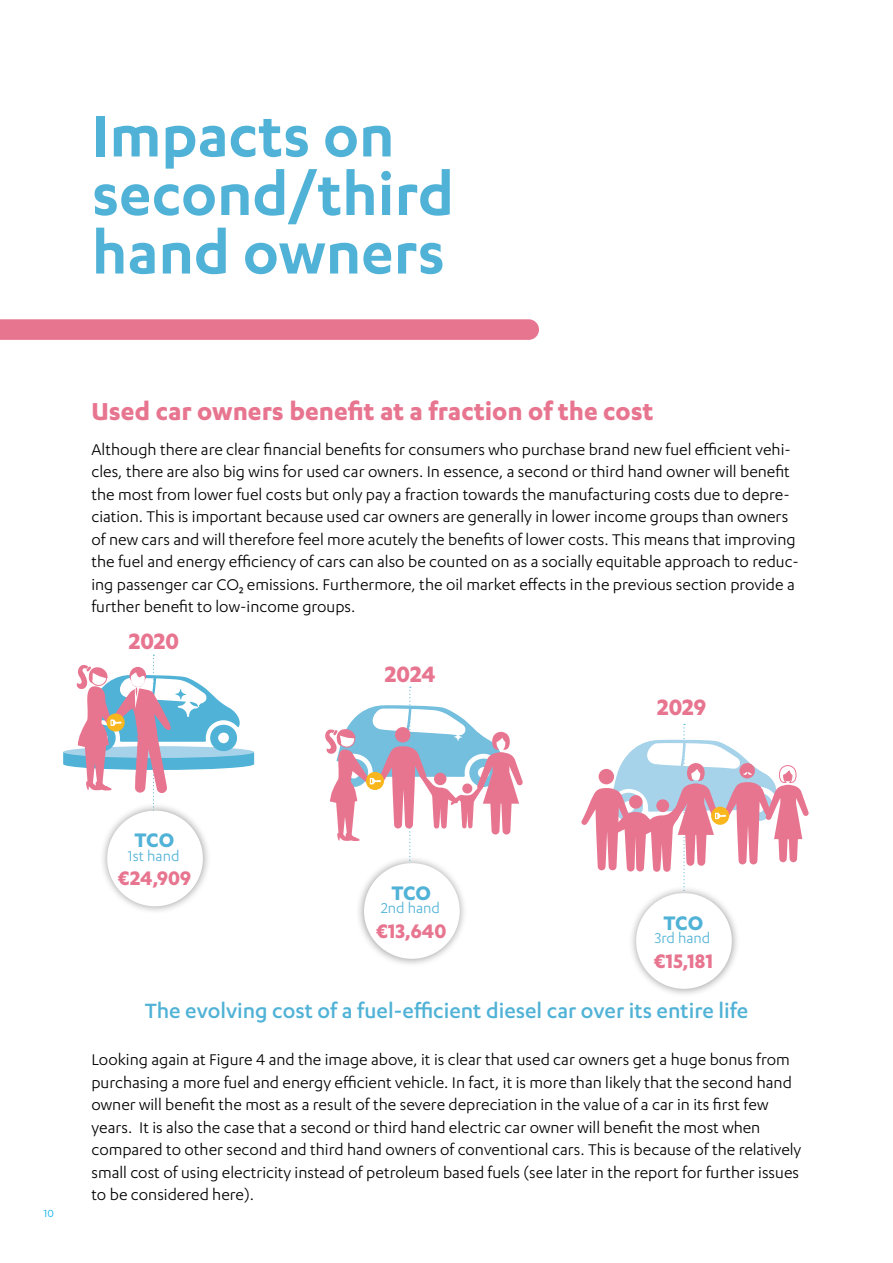
<style>
.page{position:relative;width:893px;height:1263px;background:#fff}
.page>*{position:absolute;margin:0;border:0;box-sizing:border-box;transform-origin:0 0}
.t1{font:600 67.5px/58.5px "Karbon";color:#50b2d6}
.t2{font:700 28.5px "Karbon";color:#e87590}
.t3{font:700 25.8px "Karbon";color:#e87590}
.t4{font:500 24px "Karbon";color:#50b2d6}
.t5{font:700 22.8px "Karbon";color:#e87590}
.t6{font:700 22.8px "Karbon";letter-spacing:-.01em;color:#50b2d6}
.t7{font:18px/22.5px "Karbon";color:#000}
.t8{font:16.5px "Karbon";color:#50b2d6}
.t9{font:12px "Karbon";color:#00aeef}
</style>
<div class="page">
<svg style="left:0;top:319px;width:539px;height:21px;background:#e87892"></svg>
<div style="left:99px;top:802px;width:113px;height:113px;background:#000;opacity:.4"></div>
<div style="left:107px;top:811px;width:96px;height:95px;background:#fff;border-radius:50%"></div>
<div style="left:356px;top:855px;width:112px;height:112px;background:#000;opacity:.4"></div>
<div style="left:364px;top:863px;width:96px;height:96px;background:#fff;border-radius:50%"></div>
<div style="left:628px;top:885px;width:113px;height:112px;background:#000;opacity:.4"></div>
<div style="left:636px;top:893px;width:96px;height:96px;background:#fff;border-radius:50%"></div>
<svg style="left:63px;top:655px;width:191px;height:231px"></svg>
<svg style="left:325px;top:687px;width:198px;height:231px"></svg>
<svg style="left:581px;top:724px;width:228px;height:231px"></svg>
<h1 class="t1" style="left:92px;top:104px;width:364px">Impacts on second/third hand owners</h1>
<h2 class="t2" style="left:91px;top:395px;width:563px">Used car owners benefit at a fraction of the cost</h2>
<p class="t7" style="left:91px;top:438px;width:709px">Although there are clear financial benefits for consumers who purchase brand new fuel efficient vehi&shy;cles, there are also big wins for used car owners. In essence, a second or third hand owner will benefit the most from lower fuel costs but only pay a fraction towards the manufacturing costs due to depre&shy;ciation. This is important because used car owners are generally in lower income groups than owners of new cars and will therefore feel more acutely the benefits of lower costs. This means that improving the fuel and energy efficiency of cars can also be counted on as a socially equitable approach to reduc&shy;ing passenger car CO2 emissions. Furthermore, the oil market effects in the previous section provide a further benefit to low-income groups.</p>
<h3 class="t3" style="left:129px;top:626px;width:52px">2020</h3>
<h3 class="t3" style="left:385px;top:659px;width:53px">2024</h3>
<h3 class="t3" style="left:657px;top:693px;width:51px">2029</h3>
<p class="t9" style="left:44px;top:1207px;width:12px">10</p>
<p class="t6" style="left:135px;top:827px;width:41px">TCO</p>
<p class="t8" style="left:128px;top:847px;width:53px">1st hand</p>
<p class="t5" style="left:118px;top:865px;width:75px">€24,909</p>
<p class="t6" style="left:391px;top:880px;width:41px">TCO</p>
<p class="t8" style="left:381px;top:899px;width:61px">2nd hand</p>
<p class="t5" style="left:376px;top:918px;width:72px">€13,640</p>
<p class="t6" style="left:663px;top:910px;width:41px">TCO</p>
<p class="t8" style="left:655px;top:929px;width:57px">3rd hand</p>
<p class="t5" style="left:654px;top:948px;width:61px">€15,181</p>
<h3 class="t4" style="left:145px;top:997px;width:605px">The evolving cost of a fuel-efficient diesel car over its entire life</h3>
<p class="t7" style="left:91px;top:1048px;width:711px">Looking again at Figure 4 and the image above, it is clear that used car owners get a huge bonus from purchasing a more fuel and energy efficient vehicle. In fact, it is more than likely that the second hand owner will benefit the most as a result of the severe depreciation in the value of a car in its first few years. It is also the case that a second or third hand electric car owner will benefit the most when compared to other second and third hand owners of conventional cars. This is because of the relatively small cost of using electricity instead of petroleum based fuels (see later in the report for further issues to be considered here).</p>
</div>
